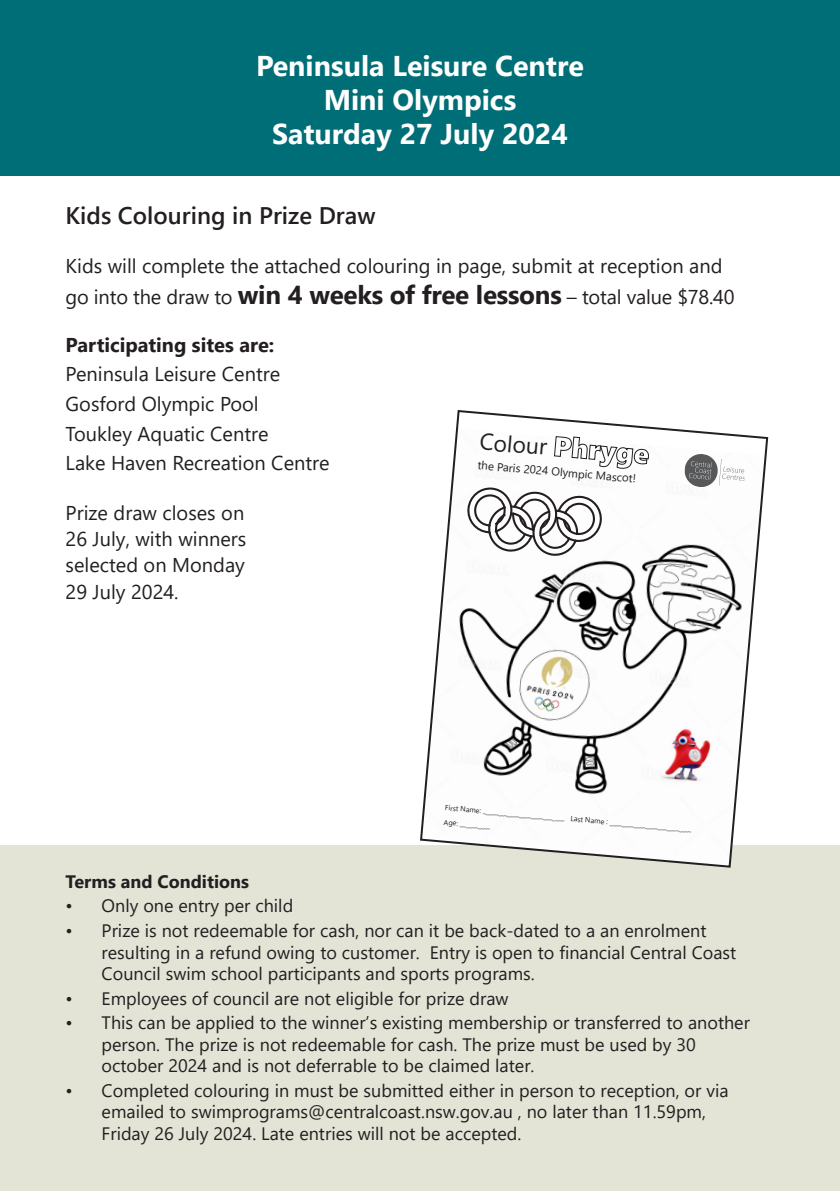
<style>
.page{position:relative;width:840px;height:1191px;background:#fff}
.page>*{position:absolute;margin:0;border:0;box-sizing:border-box;transform-origin:0 0}
.t1{font:700 28.6px "Segoe UI";color:#fff}
.t2{font:600 24px "Segoe UI";color:#231f20}
.t3{font:22.8px "Segoe UI";color:#231f20}
.t4{font:20px/26px "Segoe UI";color:#231f20}
.t5{font:700 20px "Segoe UI";color:#231f20}
.t6{font:18px/21.6px "Segoe UI";color:#231f20}
.t7{font:700 18px "Segoe UI";color:#231f20}
.t8{font:11.4px "Segoe UI";color:#231f20}
.t9{font:7.2px/14.6px "Segoe UI";color:#231f20}
.s1{font-weight:700;font-size:26px}
.s2{font-family:"Segoe UI Black";font-size:27.6px}
</style>
<div class="page">
<div style="left:0;top:845px;width:839px;height:346px;background:#e3e3d6"></div>
<div style="left:0;top:0;width:839px;height:175px;background:#006e77"></div>
<svg style="left:420px;top:410px;width:348px;height:458px"></svg>
<p class="t1" style="left:256px;top:38px;width:329px">Peninsula Leisure Centre</p>
<p class="t1" style="left:323px;top:73px;width:194px">Mini Olympics</p>
<p class="t1" style="left:272px;top:107px;width:297px">Saturday 27 July 2024</p>
<p class="t2" style="left:66px;top:193px;width:311px">Kids Colouring in Prize Draw</p>
<p class="t4" style="left:66px;top:248px;width:670px;line-height:31.2px">Kids will complete the attached colouring in page, submit at reception and go into the draw to <span class="s1">win 4 weeks of free lessons</span> – total value $78.40</p>
<p class="t5" style="left:66px;top:326px;width:210px">Participating sites are:</p>
<p class="t4" style="left:66px;top:359px;width:216px">Peninsula Leisure Centre</p>
<p class="t4" style="left:66px;top:389px;width:194px">Gosford Olympic Pool</p>
<p class="t4" style="left:66px;top:419px;width:204px">Toukley Aquatic Centre</p>
<p class="t4" style="left:66px;top:448px;width:265px">Lake Haven Recreation Centre</p>
<p class="t4" style="left:66px;top:498px;width:182px;text-align:justify">Prize draw closes on 26 July, with winners selected on Monday 29 July 2024.</p>
<p class="t3" style="left:481px;top:420px;width:171px;rotate:5deg">Colour <span class="s2">Phryge</span></p>
<p class="t8" style="left:478px;top:454px;width:160px;rotate:5deg">the Paris 2024 Olympic Mascot!</p>
<p class="t9" style="left:445px;top:799px;width:248px;rotate:5deg">First Name: ___________________________ Last Name : ___________________________<br>Age: __________</p>
<p class="t7" style="left:66px;top:864px;width:185px">Terms and Conditions</p>
<p class="t6" style="left:66px;top:893px;width:229px">• Only one entry per child</p>
<p class="t6" style="left:102px;top:918px;width:636px;text-indent:-36px">• Prize is not redeemable for cash, nor can it be back-dated to a an enrolment resulting in a refund owing to customer. Entry is open to financial Central Coast<br>Council swim school participants and sports programs.</p>
<p class="t6" style="left:66px;top:985px;width:444px">• Employees of council are not eligible for prize draw</p>
<p class="t6" style="left:102px;top:1010px;width:649px;text-indent:-36px">• This can be applied to the winner’s existing membership or transferred to another person. The prize is not redeemable for cash. The prize must be used by 30 october 2024 and is not deferrable to be claimed later.</p>
<p class="t6" style="left:102px;top:1077px;width:628px;text-indent:-36px">• Completed colouring in must be submitted either in person to reception, or via emailed to swimprograms@centralcoast.nsw.gov.au , no later than 11.59pm,<br>Friday 26 July 2024. Late entries will not be accepted.</p>
</div>
